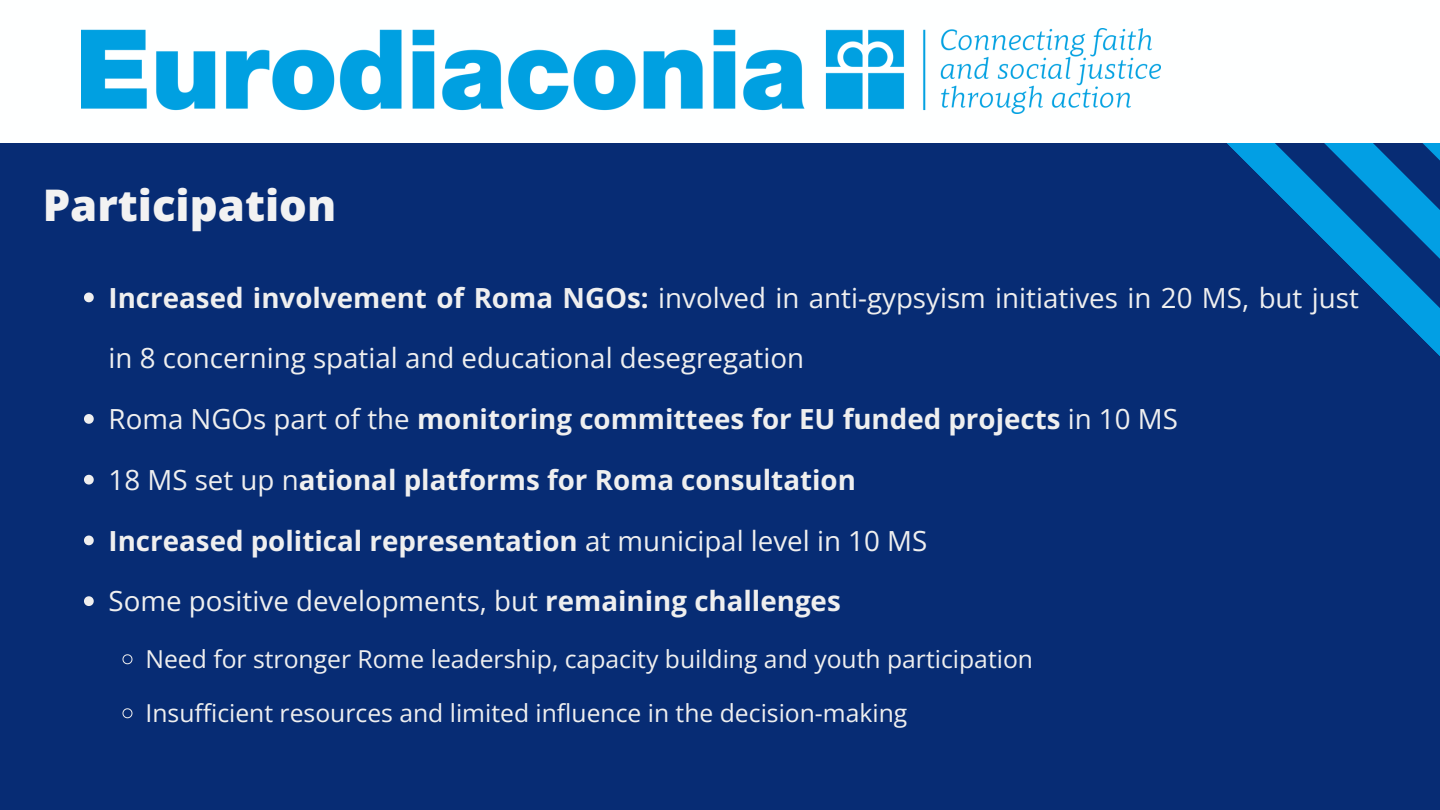
<style>
.page{position:relative;width:1440px;height:810px;background:#072c74}
.page>*{position:absolute;margin:0;border:0;box-sizing:border-box;transform-origin:0 0}
.t1{font:800 43.6px "Open Sans";color:#f2f2f2}
.t2{font:27.7px/60.8px "Open Sans";color:#efefef}
.t3{font:700 27.7px "Open Sans";color:#efefef}
.t4{font:24.7px "Open Sans";color:#efefef}
.s1{font-weight:700}
.s2{font-weight:400}
</style>
<div class="page">
<svg style="left:981px;top:142px;width:459px;height:214px"></svg>
<div style="left:0;top:0;width:1440px;height:142px;background:#feffff"></div>
<img style="left:81px;top:29px;width:1079px;height:84px">
<svg style="left:84px;top:293px;width:10px;height:9px"></svg>
<svg style="left:84px;top:414px;width:10px;height:10px"></svg>
<svg style="left:84px;top:475px;width:10px;height:10px"></svg>
<svg style="left:84px;top:536px;width:10px;height:9px"></svg>
<svg style="left:84px;top:596px;width:10px;height:10px"></svg>
<svg style="left:122px;top:654px;width:11px;height:11px"></svg>
<svg style="left:122px;top:708px;width:11px;height:11px"></svg>
<p class="t1" style="left:43px;top:174px;width:295px">Participation</p>
<h1 class="t2" style="left:109px;top:266px;width:1252px"><span class="s1">Increased involvement of Roma NGOs:</span> involved in anti-gypsyism initiatives in 20 MS, but just in 8 concerning spatial and educational desegregation</h1>
<p class="t3" style="left:109px;top:399px;width:1071px"><span class="s2">Roma NGOs part of the</span> monitoring committees for EU funded projects <span class="s2">in 10 MS</span></p>
<p class="t3" style="left:109px;top:460px;width:749px"><span class="s2">18 MS set up n</span>ational platforms for Roma consultation</p>
<p class="t3" style="left:109px;top:521px;width:820px">Increased political representation <span class="s2">at municipal level in 10 MS</span></p>
<p class="t2" style="left:109px;top:570px;width:734px">Some positive developments, but <span class="s1">remaining challenges</span></p>
<p class="t4" style="left:146px;top:641px;width:889px">Need for stronger Rome leadership, capacity building and youth participation</p>
<p class="t4" style="left:146px;top:695px;width:763px">Insufficient resources and limited influence in the decision-making</p>
</div>
